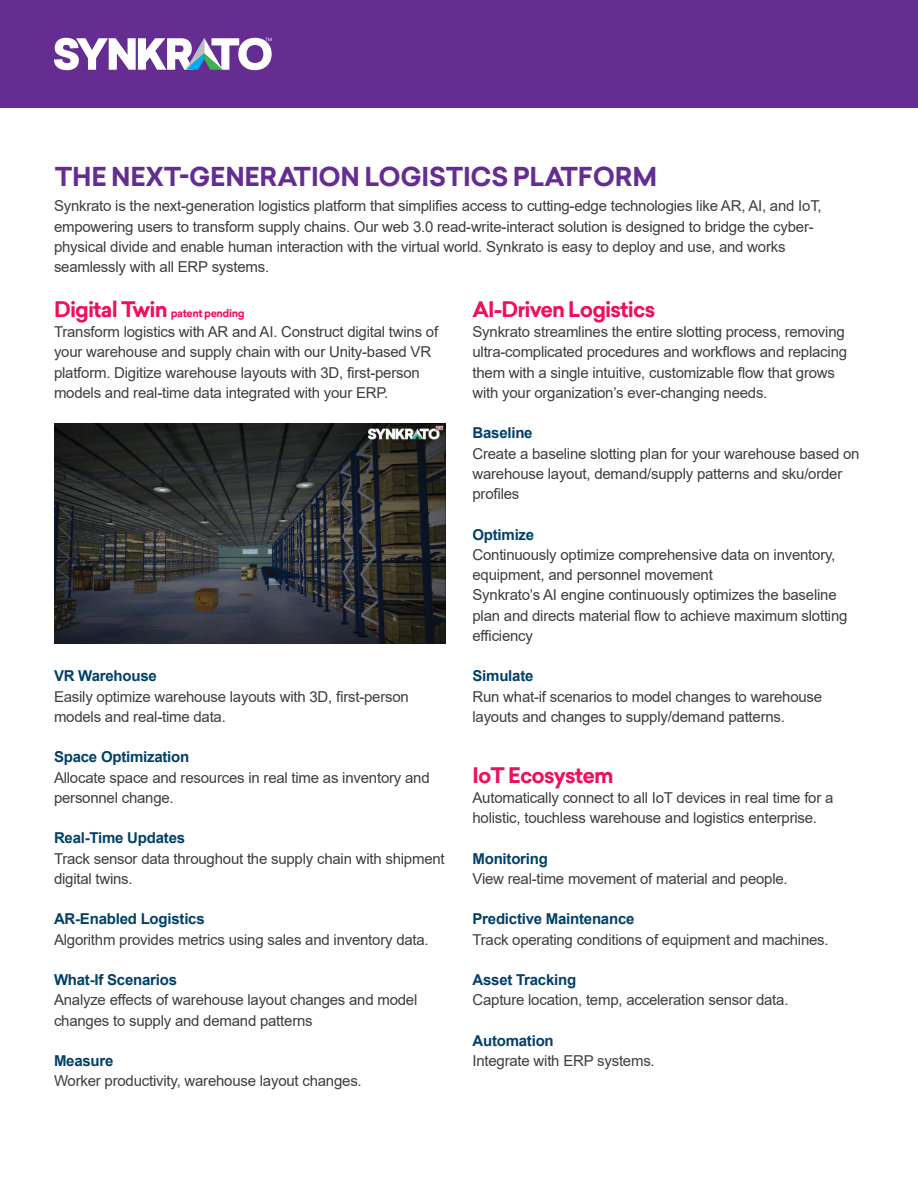
<style>
.page{position:relative;width:918px;height:1188px;background:#fff}
.page>*{position:absolute;margin:0;border:0;box-sizing:border-box;transform-origin:0 0}
.t1{font:700 25.5px "Sailec";letter-spacing:-.01em;color:#652d91}
.sub_title{font:700 21px "Sailec";letter-spacing:-.04em;color:#ee1059}
.Body_text{font:15px/20.2px "Arial";letter-spacing:-.015em;color:#3e3e3f}
.bold{font:15px/20.2px "Arial";letter-spacing:-.015em;color:#3e3e3f}
.bold-2{font:700 15px "Arial";letter-spacing:-.015em;color:#004068}
.sub_title-2{font:700 10.5px "Sailec";letter-spacing:-.04em;color:#ee1059}
.s1{font-size:21px}
</style>
<div class="page">
<div style="left:0;top:0;width:918px;height:108px;background:#652d91"></div>
<svg style="left:54px;top:38px;width:218px;height:32px"></svg>
<img style="left:54px;top:423px;width:392px;height:221px">
<p class="t1" style="left:55px;top:159px;width:604px">THE NEXT-GENERATION LOGISTICS PLATFORM</p>
<p class="Body_text" style="left:54px;top:196px;width:769px">Synkrato is the next-generation logistics platform that simplifies access to cutting-edge technologies like AR, AI, and IoT, empowering users to transform supply chains. Our web 3.0 read-write-interact solution is designed to bridge the cyber&shy;physical divide and enable human interaction with the virtual world. Synkrato is easy to deploy and use, and works seamlessly with all ERP systems.</p>
<p class="sub_title-2" style="left:54px;top:306px;width:192px"><span class="s1">Digital Twin</span> patent pending</p>
<p class="Body_text" style="left:54px;top:322px;width:386px">Transform logistics with AR and AI. Construct digital twins of your warehouse and supply chain with our Unity-based VR platform. Digitize warehouse layouts with 3D, first-person models and real-time data integrated with your ERP.</p>
<p class="bold-2" style="left:54px;top:666px;width:104px">VR Warehouse</p>
<p class="bold" style="left:54px;top:686px;width:356px">Easily optimize warehouse layouts with 3D, first-person models and real-time data.</p>
<p class="bold-2" style="left:54px;top:747px;width:137px">Space Optimization</p>
<p class="bold" style="left:54px;top:767px;width:377px">Allocate space and resources in real time as inventory and personnel change.</p>
<p class="bold-2" style="left:54px;top:828px;width:133px">Real-Time Updates</p>
<p class="bold" style="left:54px;top:848px;width:392px">Track sensor data throughout the supply chain with shipment digital twins.</p>
<p class="bold-2" style="left:54px;top:909px;width:152px">AR-Enabled Logistics</p>
<p class="bold" style="left:54px;top:929px;width:376px">Algorithm provides metrics using sales and inventory data.</p>
<p class="bold-2" style="left:54px;top:969px;width:125px">What-If Scenarios</p>
<p class="bold" style="left:54px;top:990px;width:365px">Analyze effects of warehouse layout changes and model changes to supply and demand patterns</p>
<p class="bold-2" style="left:54px;top:1050px;width:61px">Measure</p>
<p class="bold" style="left:54px;top:1071px;width:309px">Worker productivity, warehouse layout changes.</p>
<p class="sub_title" style="left:472px;top:294px;width:184px">AI-Driven Logistics</p>
<p class="Body_text" style="left:472px;top:322px;width:376px">Synkrato streamlines the entire slotting process, removing ultra-complicated procedures and workflows and replacing them with a single intuitive, customizable flow that grows with your organization’s ever-changing needs.</p>
<p class="bold-2" style="left:472px;top:423px;width:62px">Baseline</p>
<p class="Body_text" style="left:472px;top:443px;width:389px">Create a baseline slotting plan for your warehouse based on warehouse layout, demand/supply patterns and sku/order profiles</p>
<p class="bold-2" style="left:472px;top:524px;width:63px">Optimize</p>
<p class="Body_text" style="left:472px;top:544px;width:364px">Continuously optimize comprehensive data on inventory, equipment, and personnel movement</p>
<p class="Body_text" style="left:472px;top:585px;width:377px">Synkrato’s AI engine continuously optimizes the baseline plan and directs material flow to achieve maximum slotting efficiency</p>
<p class="bold-2" style="left:472px;top:666px;width:62px">Simulate</p>
<p class="Body_text" style="left:472px;top:686px;width:351px">Run what-if scenarios to model changes to warehouse layouts and changes to supply/demand patterns.</p>
<p class="sub_title" style="left:472px;top:760px;width:143px">IoT Ecosystem</p>
<p class="Body_text" style="left:472px;top:787px;width:362px">Automatically connect to all IoT devices in real time for a holistic, touchless warehouse and logistics enterprise.</p>
<p class="bold-2" style="left:472px;top:848px;width:77px">Monitoring</p>
<p class="Body_text" style="left:472px;top:868px;width:317px">View real-time movement of material and people.</p>
<p class="bold-2" style="left:472px;top:909px;width:163px">Predictive Maintenance</p>
<p class="Body_text" style="left:472px;top:929px;width:358px">Track operating conditions of equipment and machines.</p>
<p class="bold-2" style="left:472px;top:969px;width:105px">Asset Tracking</p>
<p class="Body_text" style="left:472px;top:990px;width:318px">Capture location, temp, acceleration sensor data.</p>
<p class="bold-2" style="left:472px;top:1030px;width:83px">Automation</p>
<p class="Body_text" style="left:472px;top:1051px;width:184px">Integrate with ERP systems.</p>
</div>
